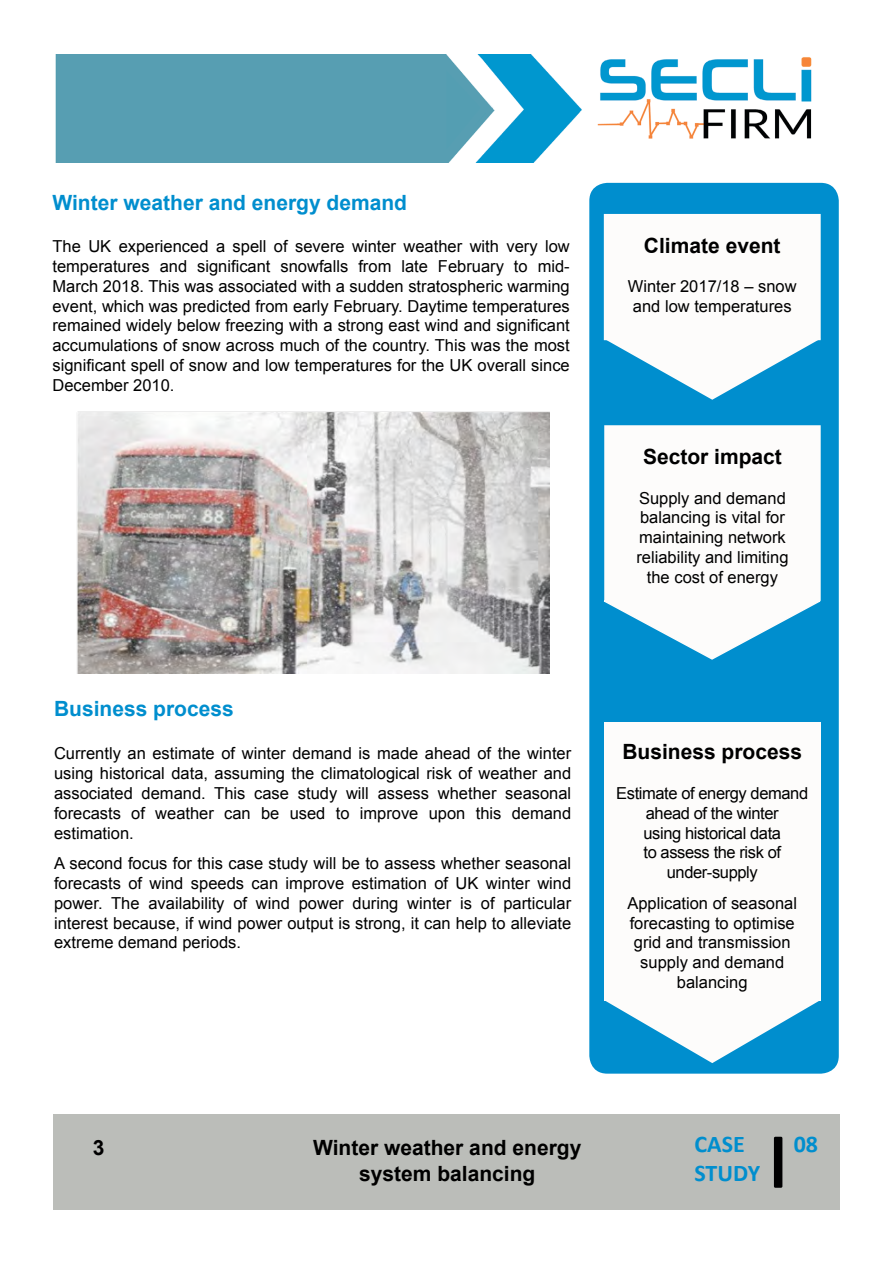
<style>
.page{position:relative;width:893px;height:1263px;background:#fff}
.page>*{position:absolute;margin:0;border:0;box-sizing:border-box;transform-origin:0 0}
.t1{font:700 24px "Calibri";color:#008ece}
.t2{font:700 21px/25.2px "Arial";color:#000;text-align:center}
.t3{font:700 21px "Arial";color:#008ece}
.t4{font:16.5px/19.8px "Arial";color:#000;text-align:center}
.t5{font:16.5px/19.8px "Arial";letter-spacing:-.025em;color:#000;text-align:center}
</style>
<div class="page">
<div style="left:589px;top:183px;width:250px;height:891px;background:#008ece;border-radius:18px"></div>
<div style="left:605px;top:426px;width:215px;height:174px;background:#fdfcfb"></div>
<div style="left:604px;top:425px;width:217px;height:176px;border:2px solid #fdfcfb"></div>
<svg style="left:603px;top:599px;width:218px;height:61px"></svg>
<div style="left:605px;top:215px;width:215px;height:124px;background:#fdfcfb"></div>
<div style="left:604px;top:214px;width:217px;height:126px;border:2px solid #fdfcfb"></div>
<div style="left:53px;top:1114px;width:787px;height:95px;background:#bbbdb9"></div>
<div style="left:774px;top:1137px;width:8px;height:51px;background:#000001;border-radius:2px"></div>
<img style="left:55px;top:54px;width:757px;height:109px">
<div style="left:604px;top:722px;width:217px;height:279px;background:#fdfcfb"></div>
<svg style="left:606px;top:1001px;width:213px;height:62px"></svg>
<svg style="left:604px;top:339px;width:217px;height:61px"></svg>
<img style="left:77px;top:412px;width:472px;height:262px">
<p class="t3" style="left:52px;top:188px;width:356px">Winter weather and energy demand</p>
<p class="t4" style="left:52px;top:237px;width:519px;text-align:justify">The UK experienced a spell of severe winter weather with very low temperatures and significant snowfalls from late February to mid-March 2018. This was associated with a sudden stratospheric warming event, which was predicted from early February. Daytime temperatures remained widely below freezing with a strong east wind and significant accumulations of snow across much of the country. This was the most significant spell of snow and low temperatures for the UK overall since December 2010.</p>
<p class="t3" style="left:54px;top:694px;width:181px">Business process</p>
<p class="t4" style="left:54px;top:744px;width:519px;text-align:justify">Currently an estimate of winter demand is made ahead of the winter using historical data, assuming the climatological risk of weather and associated demand. This case study will assess whether seasonal forecasts of weather can be used to improve upon this demand estimation.</p>
<p class="t4" style="left:54px;top:854px;width:519px;text-align:justify">A second focus for this case study will be to assess whether seasonal forecasts of wind speeds can improve estimation of UK winter wind power. The availability of wind power during winter is of particular interest because, if wind power output is strong, it can help to alleviate extreme demand periods.</p>
<p class="t2" style="left:644px;top:233px;width:138px">Climate event</p>
<p class="t4" style="left:628px;top:277px;width:170px">Winter 2017/18 – snow and low temperatures</p>
<p class="t2" style="left:643px;top:445px;width:140px">Sector impact</p>
<p class="t4" style="left:636px;top:488px;width:154px">Supply and demand balancing is vital for maintaining network reliability and limiting the cost of energy</p>
<p class="t2" style="left:622px;top:740px;width:181px">Business process</p>
<p class="t5" style="left:616px;top:783px;width:193px">Estimate of energy demand ahead of the winter<br>using historical data<br>to assess the risk of under-supply</p>
<p class="t4" style="left:627px;top:893px;width:171px">Application of seasonal forecasting to optimise grid and transmission supply and demand balancing</p>
<p class="t2" style="left:93px;top:1136px;width:13px">3</p>
<p class="t2" style="left:313px;top:1136px;width:270px">Winter weather and energy system balancing</p>
<h1 class="t1" style="left:694px;top:1129px;width:52px">CASE</h1>
<h1 class="t1" style="left:794px;top:1129px;width:26px">08</h1>
<h1 class="t1" style="left:694px;top:1158px;width:67px">STUDY</h1>
</div>
